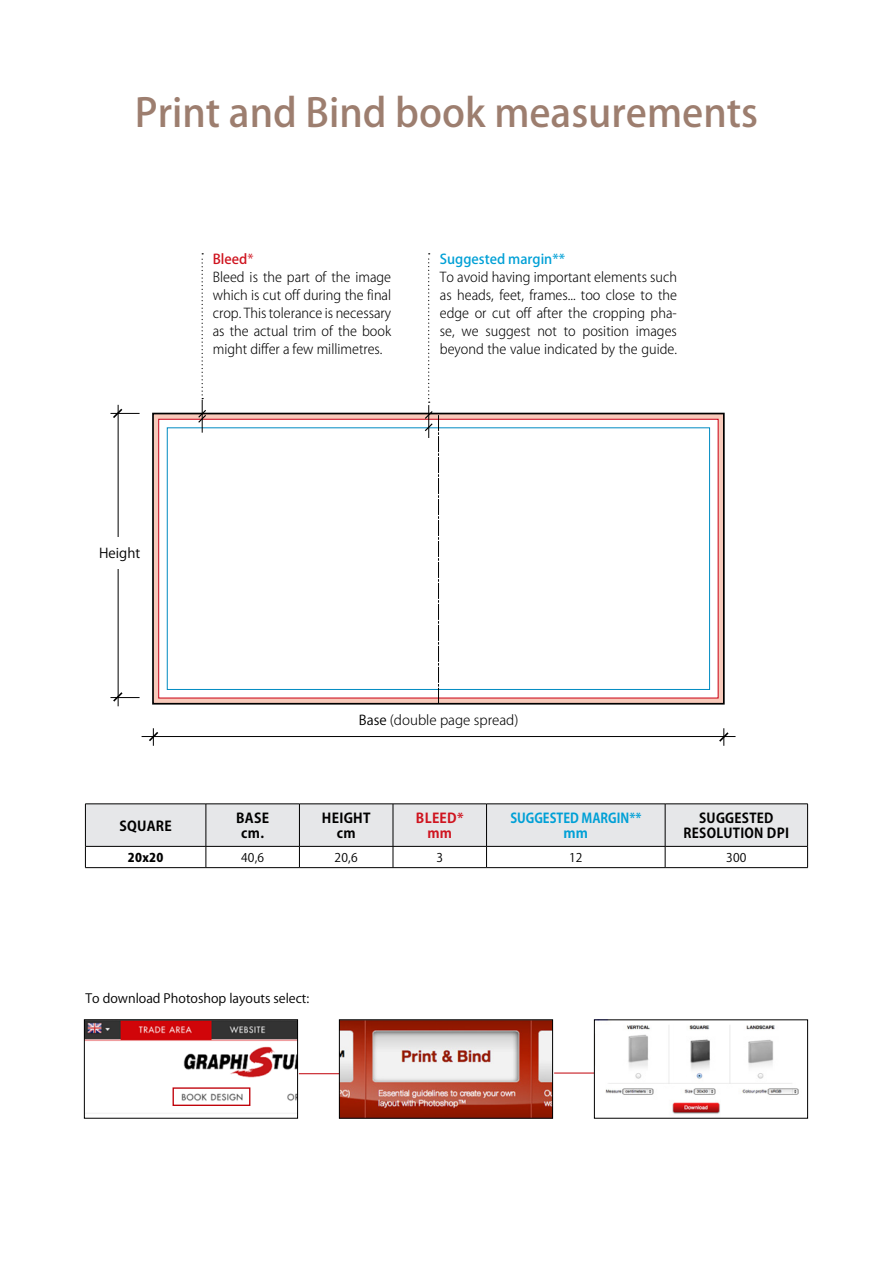
<style>
.page{position:relative;width:893px;height:1263px;background:#fff}
.page>*{position:absolute;margin:0;border:0;box-sizing:border-box;transform-origin:0 0}
.titolone_nero_26pt{font:500 39px "Koz Go Std";color:#9d7e6f}
.testo_9_pt{font:300 13.5px/18px "Koz Go Std";color:#000;text-align:justify;scale:.95 1}
.titoletti_9_5_pt__te{font:700 13.5px "Koz Go Std";letter-spacing:.02em;color:#000}
.testo_9_pt-2{font:300 13.5px "Koz Go Std";color:#000}
.titoletti_9_5_pt__te-2{font:700 13.5px "Koz Go Std";color:#00a0d6;scale:.92 1}
.testo_9_pt-3{font:500 13.5px "Koz Go Std";color:#00a0d6}
.titoletti_9_5_pt__te-3{font:700 13.5px "Koz Go Std";letter-spacing:.02em;color:#cf141f}
.testo_9_pt-4{font:500 13.5px "Koz Go Std";color:#cf141f}
.testo_9_pt-5{font:13.5px "Koz Go Std";color:#000}
.titoletti_9_5_pt__te-4{font:700 13.5px "Koz Go Std";color:#00a0d6}
.t1{font:12.75px "Koz Go Pro";color:#000}
.testo__8_pt_tabelle{font:12px "Koz Go Std";letter-spacing:.02em;color:#000}
.testo__8_pt_tabelle-2{font:800 12px "Koz Go Std";letter-spacing:.02em;color:#000}
.s1{font-weight:400}
.s2{font-family:"Koz Go Pro";font-weight:400}
</style>
<div class="page">
<hr style="left:85px;top:803px;width:121px;height:1px;background:#000">
<hr style="left:206px;top:803px;width:93px;height:1px;background:#000">
<hr style="left:299px;top:803px;width:94px;height:1px;background:#000">
<hr style="left:393px;top:803px;width:94px;height:1px;background:#000">
<hr style="left:487px;top:803px;width:178px;height:1px;background:#000">
<hr style="left:665px;top:803px;width:143px;height:1px;background:#000">
<svg style="left:85px;top:804px;width:723px;height:64px"></svg>
<hr style="left:487px;top:867px;width:178px;height:1px;background:#000">
<hr style="left:665px;top:867px;width:143px;height:1px;background:#000">
<svg style="left:202px;top:253px;width:1px;height:146px"></svg>
<div style="left:153px;top:413px;width:571px;height:291px;background:linear-gradient(to right,#f8cabb,#f8cabb)"></div>
<div style="left:152px;top:413px;width:573px;height:291px;border:2px solid #000"></div>
<div style="left:159px;top:419px;width:559px;height:279px;background:#fff"></div>
<div style="left:167px;top:427px;width:543px;height:263px;border:1px solid #008bc2"></div>
<hr style="left:118px;top:405px;width:1px;height:301px;background:#000">
<hr style="left:110px;top:413px;width:30px;height:1px;background:#000">
<hr style="left:110px;top:697px;width:30px;height:1px;background:#000">
<svg style="left:111px;top:407px;width:13px;height:13px"></svg>
<svg style="left:111px;top:690px;width:13px;height:13px"></svg>
<hr style="left:142px;top:736px;width:593px;height:1px;background:#000">
<svg style="left:719px;top:728px;width:10px;height:18px"></svg>
<svg style="left:149px;top:728px;width:10px;height:18px"></svg>
<hr style="left:202px;top:400px;width:1px;height:33px;background:#000">
<svg style="left:197px;top:409px;width:10px;height:15px"></svg>
<svg style="left:428px;top:253px;width:2px;height:150px"></svg>
<hr style="left:428px;top:405px;width:1px;height:33px;background:#000">
<svg style="left:424px;top:410px;width:15px;height:293px"></svg>
<div style="left:94px;top:537px;width:51px;height:32px;background:#fff"></div>
<hr style="left:299px;top:1073px;width:41px;height:1px;background:#c00009">
<hr style="left:554px;top:1073px;width:42px;height:1px;background:#c00009">
<img style="left:86px;top:1021px;width:210px;height:93px">
<div style="left:84px;top:1019px;width:214px;height:99px;border:1px solid #000"></div>
<img style="left:341px;top:1021px;width:210px;height:95px">
<div style="left:339px;top:1019px;width:214px;height:99px;border:1px solid #000"></div>
<img style="left:605px;top:1025px;width:194px;height:89px">
<div style="left:594px;top:1019px;width:214px;height:99px;border:1px solid #000"></div>
<div style="left:173px;top:1087px;width:77px;height:19px;border:1px solid #c00009"></div>
<p class="titolone_nero_26pt" style="left:135px;top:88px;width:625px">Print and Bind book measurements</p>
<p class="testo_9_pt-4" style="left:213px;top:251px;width:42px">Bleed<span class="s1">*</span></p>
<p class="testo_9_pt" style="left:213px;top:268px;width:189px">Bleed is the part of the image which is cut off during the final crop. This tolerance is necessary as the actual trim of the book might differ a few millimetres.</p>
<p class="testo_9_pt-3" style="left:440px;top:251px;width:127px">Suggested margin**</p>
<p class="testo_9_pt" style="left:440px;top:268px;width:251px">To avoid having important elements such as heads, feet, frames... too close to the edge or cut off after the cropping pha&shy;se, we suggest not to position images beyond the value indicated by the guide.</p>
<p class="testo_9_pt-5" style="left:99px;top:545px;width:43px">Height</p>
<p class="titoletti_9_5_pt__te" style="left:119px;top:817px;width:54px">SQUARE</p>
<p class="titoletti_9_5_pt__te" style="left:236px;top:809px;width:34px">BASE</p>
<p class="titoletti_9_5_pt__te" style="left:241px;top:824px;width:24px">cm.</p>
<p class="testo_9_pt-2" style="left:359px;top:712px;width:161px"><span class="s2">Base</span> (double page spread)</p>
<p class="titoletti_9_5_pt__te" style="left:322px;top:809px;width:50px">HEIGHT</p>
<p class="titoletti_9_5_pt__te" style="left:337px;top:824px;width:20px">cm</p>
<p class="titoletti_9_5_pt__te-3" style="left:416px;top:809px;width:49px">BLEED*</p>
<p class="titoletti_9_5_pt__te-3" style="left:427px;top:824px;width:26px">mm</p>
<p class="titoletti_9_5_pt__te-2" style="left:510px;top:809px;width:144px">SUGGESTED MARGIN**</p>
<p class="titoletti_9_5_pt__te-4" style="left:563px;top:824px;width:26px">mm</p>
<p class="titoletti_9_5_pt__te" style="left:699px;top:809px;width:76px">SUGGESTED</p>
<p class="titoletti_9_5_pt__te" style="left:684px;top:824px;width:107px">RESOLUTION DPI</p>
<p class="testo__8_pt_tabelle-2" style="left:128px;top:849px;width:37px">20x20</p>
<p class="testo__8_pt_tabelle" style="left:241px;top:850px;width:25px">40,6</p>
<p class="testo__8_pt_tabelle" style="left:335px;top:850px;width:25px">20,6</p>
<p class="testo__8_pt_tabelle" style="left:436px;top:850px;width:8px">3</p>
<p class="testo__8_pt_tabelle" style="left:569px;top:850px;width:15px">12</p>
<p class="testo__8_pt_tabelle" style="left:726px;top:850px;width:22px">300</p>
<p class="t1" style="left:86px;top:990px;width:225px">To download Photoshop layouts select:</p>
</div>
